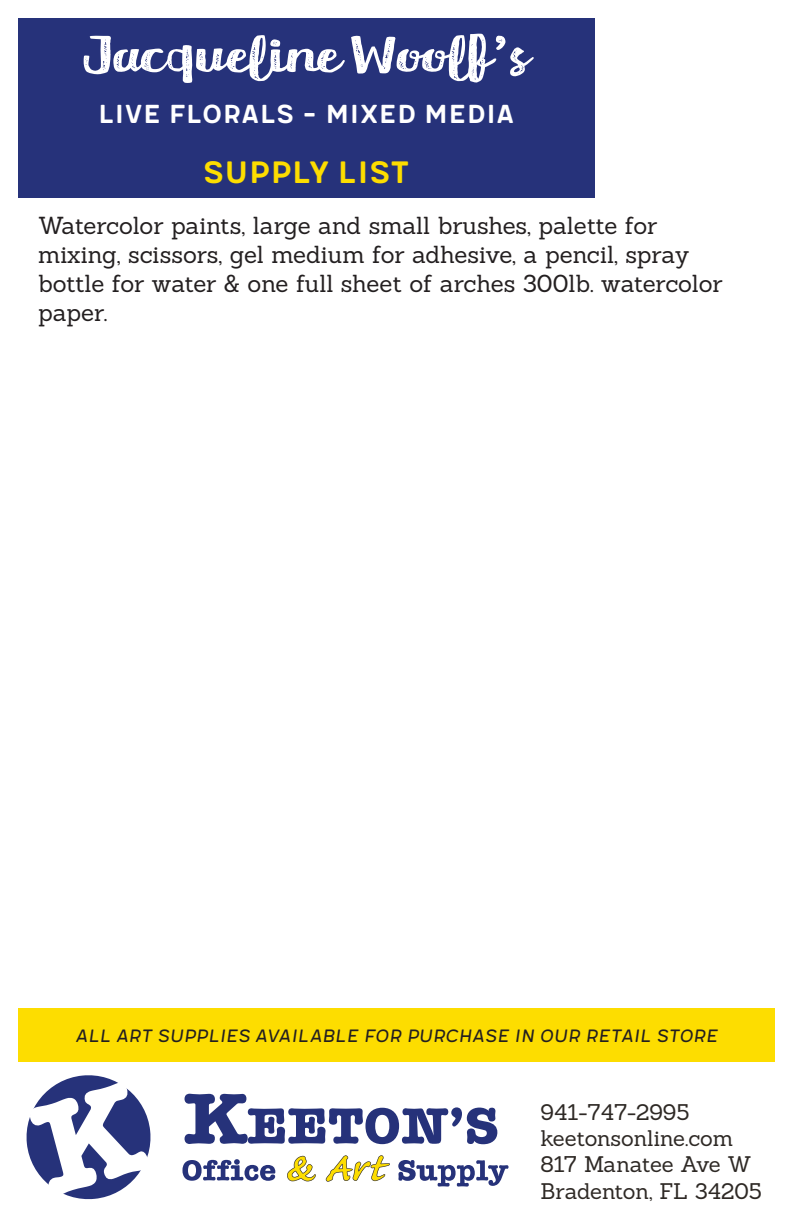
<style>
.page{position:relative;width:793px;height:1224px;background:#fff}
.page>*{position:absolute;margin:0;border:0;box-sizing:border-box;transform-origin:0 0}
.t1{font:60px "Meltow Brush Rust";color:#fff}
.t2{font:38px "Meltow San 200";color:#fddd00}
.t3{font:32px "Meltow San 200";color:#fff}
.t4{font:24px/28.8px "Sanchez";letter-spacing:-.005em;color:#231f20}
.t5{font:22px/26.4px "Sanchez";color:#2e2925}
.t6{font:italic 22px "Meltow San 100";color:#231f20}
</style>
<div class="page">
<div style="left:18px;top:18px;width:576px;height:180px;background:#26327a"></div>
<div style="left:18px;top:1008px;width:756px;height:54px;background:#fddd00"></div>
<svg style="left:26px;top:1075px;width:125px;height:125px"></svg>
<svg style="left:184px;top:1094px;width:313px;height:50px"></svg>
<svg style="left:182px;top:1159px;width:93px;height:22px"></svg>
<svg style="left:287px;top:1156px;width:29px;height:25px"></svg>
<svg style="left:326px;top:1155px;width:64px;height:27px"></svg>
<svg style="left:398px;top:1160px;width:110px;height:27px"></svg>
<h1 class="t1" style="left:82px;top:16px;width:449px">Jacqueline Woolf’s</h1>
<h3 class="t3" style="left:98px;top:93px;width:418px">live florals - mixed media</h3>
<h2 class="t2" style="left:203px;top:148px;width:208px">Supply list</h2>
<p class="t4" style="left:38px;top:214px;width:685px">Watercolor paints, large and small brushes, palette for mixing, scissors, gel medium for adhesive, a pencil, spray bottle for water &amp; one full sheet of arches 300lb. watercolor paper.</p>
<p class="t6" style="left:75px;top:1021px;width:644px">all art supplies available for purchase in our retail store</p>
<p class="t5" style="left:540px;top:1101px;width:223px">941-747-2995 keetonsonline.com<br>817 Manatee Ave W<br>Bradenton, FL 34205</p>
</div>
